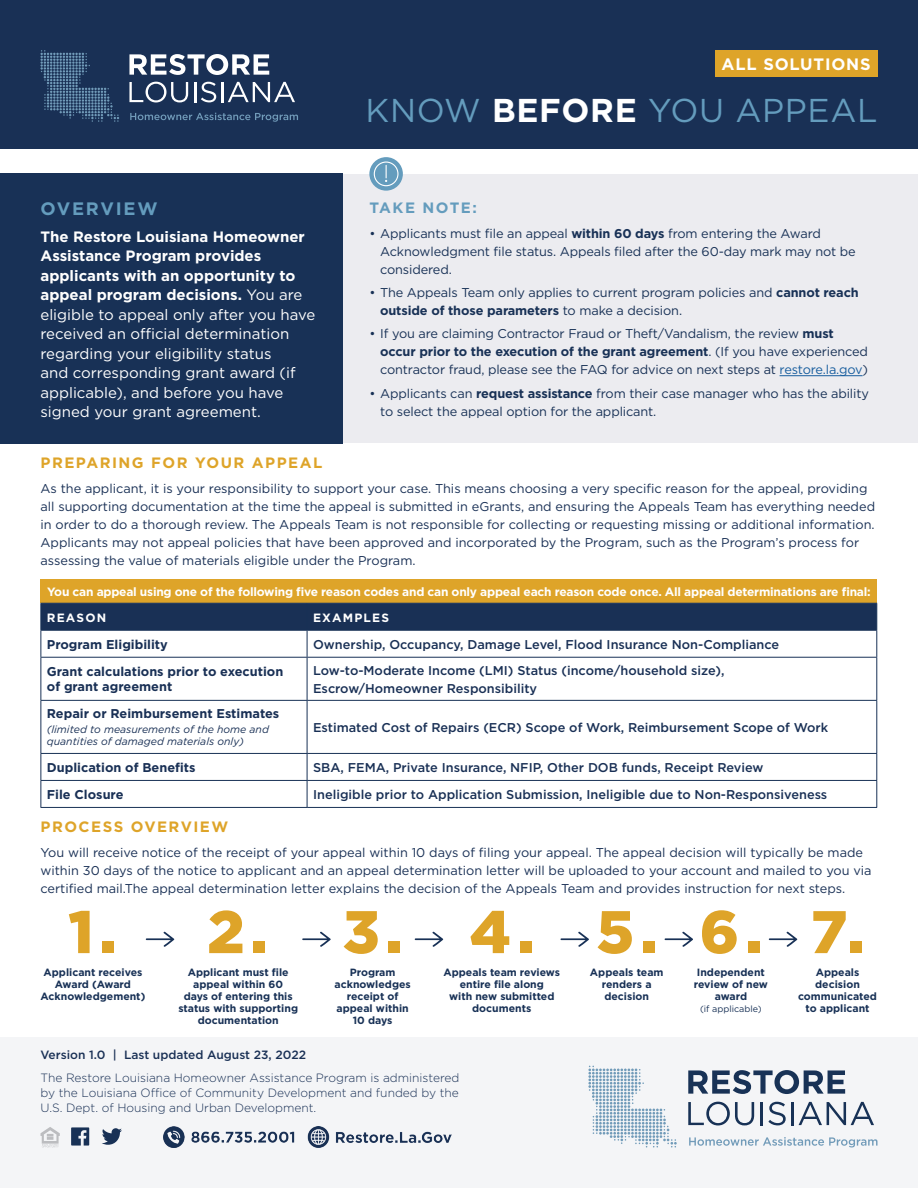
<style>
.page{position:relative;width:918px;height:1188px;background:#fff}
.page>*{position:absolute;margin:0;border:0;box-sizing:border-box;transform-origin:0 0}
.t1{font:900 60px "Gotham";color:#dea429}
.t2{font:33px "Gotham";letter-spacing:.02em;color:#649cbd}
.t3{font:700 18px "Gotham";letter-spacing:.1em;color:#649cbd}
.t4{font:700 16.5px "Gotham";letter-spacing:.05em;color:#fff}
.t5{font:15px/19.5px "Gotham";color:#fff}
.t6{font:700 15px "Gotham";letter-spacing:.1em;color:#dea429}
.t7{font:700 15px "Gotham";letter-spacing:.1em;color:#649cbd}
.t8{font:12.75px/18px "Gotham";color:#193055}
.t9{font:12.75px/18px "Gotham";letter-spacing:-.01em;color:#183156}
.t10{font:500 12.75px/18px "Gotham";color:#193055}
.t11{font:700 12.75px/15px "Gotham";color:#193055}
.t12{font:300 12px/15px "Gotham";color:#193055;text-align:justify}
.t13{font:700 12px/25.5px "Gotham";letter-spacing:-.02em;color:#fff}
.t14{font:500 12px "Gotham";color:#193055}
.t15{font:700 12px "Gotham";letter-spacing:.1em;color:#fff}
.t16{font:700 10.5px/12px "Gotham";color:#183156;text-align:center}
.t17{font:italic 10.5px/12px "Gotham";color:#193055}
.t18{font:9px "Gotham";color:#183156}
.s1{font-weight:700}
.s2{font-weight:700;color:#fff}
.s3{color:#175d9e}
</style>
<div class="page">
<div style="left:0;top:1037px;width:918px;height:151px;background:#f4f5f7"></div>
<div style="left:0;top:0;width:918px;height:148px;background:#193055"></div>
<svg style="left:40px;top:1127px;width:20px;height:21px"></svg>
<svg style="left:71px;top:1127px;width:18px;height:19px"></svg>
<svg style="left:102px;top:1128px;width:20px;height:17px"></svg>
<img style="left:163px;top:1126px;width:288px;height:22px">
<svg style="left:129px;top:54px;width:140px;height:21px"></svg>
<svg style="left:129px;top:82px;width:59px;height:20px"></svg>
<hr style="left:194px;top:82px;width:2px;height:20px;background:#fff">
<svg style="left:201px;top:82px;width:15px;height:20px"></svg>
<hr style="left:221px;top:82px;width:3px;height:20px;background:#fff">
<svg style="left:228px;top:82px;width:67px;height:20px"></svg>
<svg style="left:130px;top:113px;width:168px;height:9px"></svg>
<svg style="left:40px;top:50px;width:79px;height:72px"></svg>
<div style="left:40px;top:580px;width:838px;height:23px;background:#dea429"></div>
<svg style="left:40px;top:603px;width:837px;height:54px"></svg>
<hr style="left:40px;top:657px;width:267px;height:1px;background:#183156">
<hr style="left:40px;top:658px;width:1px;height:42px;background:#183156">
<hr style="left:307px;top:657px;width:570px;height:1px;background:#183156">
<hr style="left:307px;top:658px;width:1px;height:42px;background:#183156">
<hr style="left:876px;top:658px;width:1px;height:42px;background:#183156">
<hr style="left:40px;top:700px;width:267px;height:1px;background:#183156">
<hr style="left:40px;top:701px;width:1px;height:52px;background:#183156">
<hr style="left:307px;top:700px;width:570px;height:1px;background:#183156">
<hr style="left:307px;top:701px;width:1px;height:52px;background:#183156">
<hr style="left:876px;top:701px;width:1px;height:52px;background:#183156">
<hr style="left:40px;top:753px;width:267px;height:1px;background:#183156">
<hr style="left:307px;top:753px;width:570px;height:1px;background:#183156">
<hr style="left:40px;top:780px;width:267px;height:1px;background:#183156">
<svg style="left:40px;top:754px;width:1px;height:53px"></svg>
<hr style="left:307px;top:780px;width:570px;height:1px;background:#183156">
<svg style="left:307px;top:754px;width:1px;height:53px"></svg>
<svg style="left:876px;top:754px;width:1px;height:53px"></svg>
<hr style="left:40px;top:807px;width:267px;height:1px;background:#183156">
<hr style="left:307px;top:807px;width:570px;height:1px;background:#183156">
<svg style="left:688px;top:1070px;width:157px;height:24px"></svg>
<svg style="left:688px;top:1102px;width:66px;height:23px"></svg>
<hr style="left:761px;top:1102px;width:2px;height:23px;background:#183256">
<svg style="left:768px;top:1102px;width:18px;height:23px"></svg>
<hr style="left:791px;top:1102px;width:3px;height:23px;background:#183256">
<svg style="left:799px;top:1102px;width:75px;height:23px"></svg>
<svg style="left:689px;top:1137px;width:189px;height:10px"></svg>
<svg style="left:588px;top:1066px;width:89px;height:82px"></svg>
<div style="left:715px;top:50px;width:163px;height:27px;background:#dea429"></div>
<svg style="left:146px;top:932px;width:28px;height:15px"></svg>
<svg style="left:302px;top:932px;width:29px;height:15px"></svg>
<svg style="left:415px;top:932px;width:28px;height:15px"></svg>
<svg style="left:560px;top:932px;width:29px;height:15px"></svg>
<svg style="left:665px;top:932px;width:28px;height:15px"></svg>
<svg style="left:769px;top:932px;width:28px;height:15px"></svg>
<div style="left:342px;top:174px;width:576px;height:269px;background:#ececf0"></div>
<hr style="left:780px;top:375px;width:83px;height:1px;background:#175d9e">
<div style="left:0;top:174px;width:342px;height:270px;background:#183156"></div>
<svg style="left:369px;top:157px;width:34px;height:34px"></svg>
<svg style="left:374px;top:162px;width:25px;height:24px"></svg>
<p class="t4" style="left:722px;top:53px;width:151px">ALL SOLUTIONS</p>
<h3 class="t3" style="left:40px;top:197px;width:119px">OVERVIEW</h3>
<p class="t5" style="left:40px;top:226px;width:276px"><span class="s1">The Restore Louisiana Homeowner Assistance Program provides applicants with an opportunity to appeal program decisions.</span> You are eligible to appeal only after you have received an official determination regarding your eligibility status<br>and corresponding grant award (if applicable), and before you have signed your grant agreement.</p>
<h2 class="t2" style="left:366px;top:89px;width:513px">KNOW <span class="s2">BEFORE</span> YOU APPEAL</h2>
<p class="t7" style="left:369px;top:198px;width:109px">TAKE NOTE:</p>
<p class="t9" style="left:380px;top:224px;width:477px;text-indent:-11px">• Applicants must file an appeal <span class="s1">within 60 days</span> from entering the Award<br>Acknowledgment file status. Appeals filed after the 60-day mark may not be considered.</p>
<p class="t9" style="left:380px;top:283px;width:480px;text-indent:-11px">• The Appeals Team only applies to current program policies and <span class="s1">cannot reach outside of those parameters</span> to make a decision.</p>
<p class="t9" style="left:380px;top:325px;width:489px;text-indent:-11px">• If you are claiming Contractor Fraud or Theft/Vandalism, the review <span class="s1">must occur prior to the execution of the grant agreement</span>. (If you have experienced contractor fraud, please see the FAQ for advice on next steps at <span class="s3">restore.la.gov</span>)</p>
<p class="t9" style="left:380px;top:384px;width:490px;text-indent:-11px">• Applicants can <span class="s1">request assistance</span> from their case manager who has the ability to select the appeal option for the applicant.</p>
<p class="t6" style="left:40px;top:453px;width:284px">PREPARING FOR YOUR APPEAL</p>
<p class="t8" style="left:40px;top:479px;width:836px">As the applicant, it is your responsibility to support your case. This means choosing a very specific reason for the appeal, providing all supporting documentation at the time the appeal is submitted in eGrants, and ensuring the Appeals Team has everything needed in order to do a thorough review. The Appeals Team is not responsible for collecting or requesting missing or additional information.<br>Applicants may not appeal policies that have been approved and incorporated by the Program, such as the Program’s process for assessing the value of materials eligible under the Program.</p>
<p class="t13" style="left:47px;top:579px;width:825px">You can appeal using one of the following five reason codes and can only appeal each reason code once. All appeal determinations are final:<br>REASON</p>
<p class="t15" style="left:313px;top:609px;width:78px">EXAMPLES</p>
<p class="t11" style="left:47px;top:637px;width:123px">Program Eligibility</p>
<p class="t10" style="left:313px;top:635px;width:468px">Ownership, Occupancy, Damage Level, Flood Insurance Non-Compliance</p>
<p class="t11" style="left:47px;top:664px;width:238px">Grant calculations prior to execution of grant agreement</p>
<p class="t10" style="left:313px;top:661px;width:413px">Low-to-Moderate Income (LMI) Status (income/household size),<br>Escrow/Homeowner Responsibility</p>
<p class="t11" style="left:47px;top:706px;width:234px">Repair or Reimbursement Estimates</p>
<p class="t17" style="left:47px;top:724px;width:224px">(limited to measurements of the home and quantities of damaged materials only)</p>
<p class="t10" style="left:313px;top:718px;width:517px">Estimated Cost of Repairs (ECR) Scope of Work, Reimbursement Scope of Work</p>
<p class="t11" style="left:47px;top:760px;width:150px">Duplication of Benefits</p>
<p class="t10" style="left:313px;top:758px;width:452px">SBA, FEMA, Private Insurance, NFIP, Other DOB funds, Receipt Review</p>
<p class="t11" style="left:47px;top:787px;width:78px">File Closure</p>
<p class="t10" style="left:313px;top:785px;width:516px">Ineligible prior to Application Submission, Ineligible due to Non-Responsiveness</p>
<p class="t6" style="left:40px;top:817px;width:189px">PROCESS OVERVIEW</p>
<p class="t8" style="left:40px;top:843px;width:833px">You will receive notice of the receipt of your appeal within 10 days of filing your appeal. The appeal decision will typically be made within 30 days of the notice to applicant and an appeal determination letter will be uploaded to your account and mailed to you via certified mail.The appeal determination letter explains the decision of the Appeals Team and provides instruction for next steps.</p>
<h1 class="t1" style="left:68px;top:891px;width:50px">1.</h1>
<p class="t16" style="left:41px;top:966px;width:106px">Applicant receives<br>Award (Award<br>Acknowledgement)</p>
<h1 class="t1" style="left:207px;top:891px;width:62px">2.</h1>
<p class="t16" style="left:178px;top:966px;width:121px">Applicant must file appeal within 60<br>days of entering this status with supporting documentation</p>
<p class="t14" style="left:40px;top:1047px;width:267px">Version 1.0 | Last updated August 23, 2022</p>
<h1 class="t1" style="left:343px;top:891px;width:62px">3.</h1>
<p class="t16" style="left:335px;top:966px;width:78px">Program acknowledges receipt of appeal within<br>10 days</p>
<h1 class="t1" style="left:470px;top:891px;width:66px">4.</h1>
<p class="t16" style="left:444px;top:966px;width:118px">Appeals team reviews entire file along<br>with new submitted documents</p>
<p class="t12" style="left:40px;top:1069px;width:420px">The Restore Louisiana Homeowner Assistance Program is administered by the Louisiana Office of Community Development and funded by the U.S. Dept. of Housing and Urban Development.</p>
<h1 class="t1" style="left:596px;top:891px;width:62px">5.</h1>
<p class="t16" style="left:590px;top:966px;width:75px">Appeals team renders a decision</p>
<h1 class="t1" style="left:700px;top:891px;width:64px">6.</h1>
<p class="t16" style="left:694px;top:966px;width:76px">Independent review of new award</p>
<p class="t18" style="left:700px;top:1003px;width:63px">(if applicable)</p>
<h1 class="t1" style="left:811px;top:891px;width:55px">7.</h1>
<p class="t16" style="left:798px;top:966px;width:80px">Appeals decision communicated to applicant</p>
</div>
